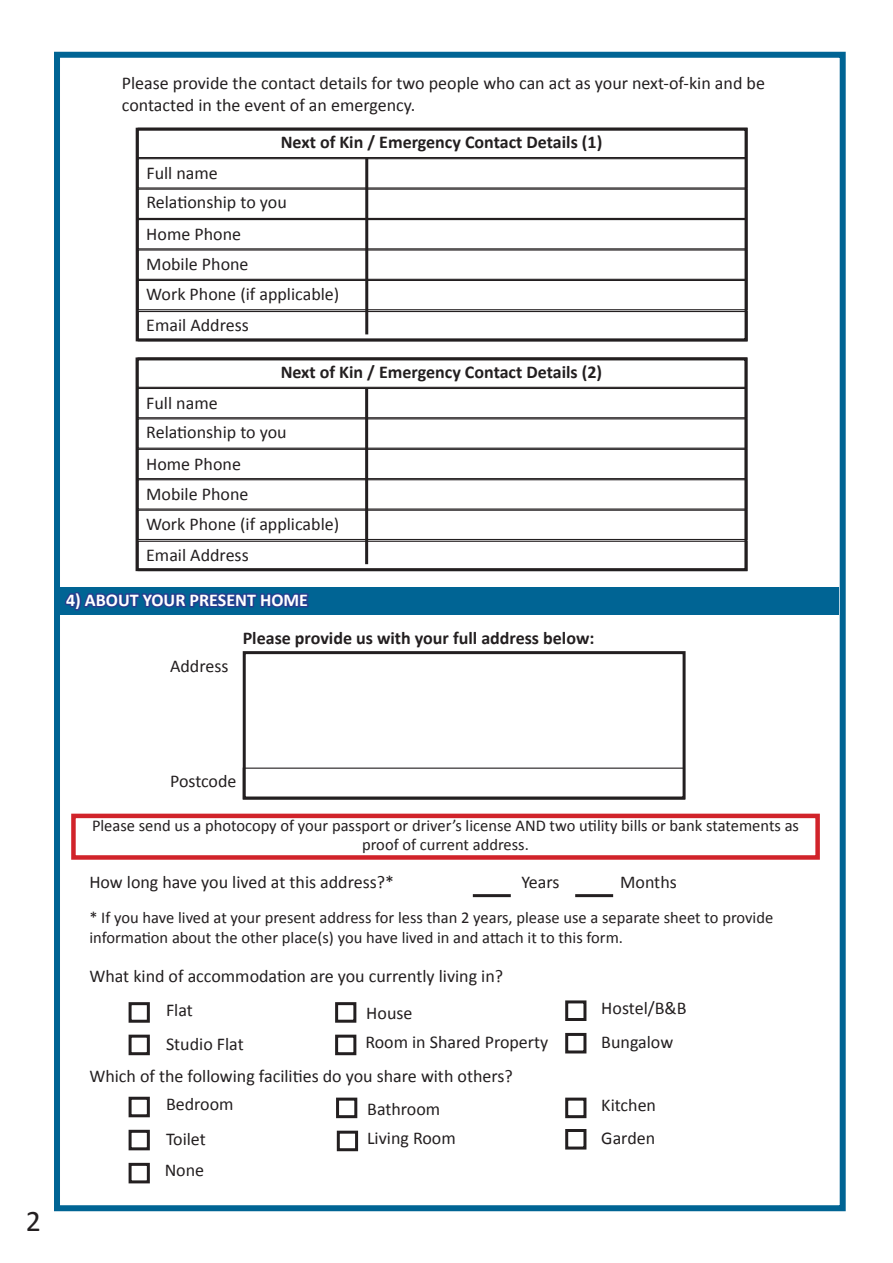
<style>
.page{position:relative;width:893px;height:1263px;background:#fff}
.page>*{position:absolute;margin:0;border:0;box-sizing:border-box;transform-origin:0 0}
.t1{font:30px "Calibri";color:#231f20}
.t2{font:18px/21.6px "Calibri";color:#231f20}
.t3{font:700 18px "Calibri";color:#231f20}
.t4{font:700 18px "Calibri";color:#fff}
.t5{font:16.5px/19.8px "Calibri";color:#231f20;text-align:center}
</style>
<div class="page">
<div style="left:54px;top:52px;width:792px;height:1159px;border:6px solid #006494"></div>
<hr style="left:473px;top:894px;width:38px;height:3px;background:#231f20">
<hr style="left:575px;top:894px;width:38px;height:3px;background:#231f20">
<div style="left:129px;top:1002px;width:21px;height:21px;border:3px solid #231f20"></div>
<div style="left:129px;top:1035px;width:21px;height:20px;border:3px solid #231f20"></div>
<div style="left:335px;top:1002px;width:21px;height:21px;border:3px solid #231f20"></div>
<div style="left:565px;top:1000px;width:21px;height:21px;border:3px solid #231f20"></div>
<div style="left:565px;top:1033px;width:21px;height:20px;border:3px solid #231f20"></div>
<div style="left:335px;top:1035px;width:21px;height:20px;border:3px solid #231f20"></div>
<div style="left:129px;top:1097px;width:21px;height:20px;border:3px solid #231f20"></div>
<div style="left:129px;top:1130px;width:21px;height:20px;border:3px solid #231f20"></div>
<div style="left:336px;top:1097px;width:21px;height:21px;border:3px solid #231f20"></div>
<div style="left:565px;top:1097px;width:21px;height:21px;border:3px solid #231f20"></div>
<div style="left:565px;top:1129px;width:21px;height:20px;border:3px solid #231f20"></div>
<div style="left:337px;top:1131px;width:21px;height:20px;border:3px solid #231f20"></div>
<div style="left:129px;top:1163px;width:21px;height:20px;border:3px solid #231f20"></div>
<div style="left:71px;top:814px;width:749px;height:46px;border:4px solid #d1232a"></div>
<hr style="left:365px;top:388px;width:3px;height:176px;background:#231f20">
<div style="left:136px;top:357px;width:611px;height:214px;border:3px solid #231f20"></div>
<div style="left:137px;top:449px;width:610px;height:30px;border:1px solid #231f20"></div>
<div style="left:137px;top:357px;width:610px;height:31px;border:1px solid #231f20"></div>
<div style="left:137px;top:388px;width:610px;height:30px;border:1px solid #231f20"></div>
<div style="left:137px;top:418px;width:610px;height:31px;border:1px solid #231f20"></div>
<div style="left:138px;top:479px;width:609px;height:31px;border:1px solid #231f20"></div>
<div style="left:138px;top:510px;width:609px;height:30px;border:1px solid #231f20"></div>
<div style="left:138px;top:541px;width:609px;height:30px;border:1px solid #231f20"></div>
<div style="left:56px;top:587px;width:783px;height:27px;background:#006494"></div>
<svg style="left:63px;top:592px;width:248px;height:23px"></svg>
<div style="left:243px;top:651px;width:443px;height:148px;border:3px solid #231f20"></div>
<div style="left:243px;top:767px;width:442px;height:32px;border:1px solid #231f20"></div>
<hr style="left:365px;top:158px;width:3px;height:176px;background:#231f20">
<div style="left:136px;top:128px;width:612px;height:213px;border:3px solid #231f20"></div>
<div style="left:138px;top:219px;width:610px;height:30px;border:1px solid #231f20"></div>
<div style="left:138px;top:128px;width:610px;height:30px;border:1px solid #231f20"></div>
<div style="left:138px;top:158px;width:610px;height:31px;border:1px solid #231f20"></div>
<div style="left:138px;top:189px;width:610px;height:30px;border:1px solid #231f20"></div>
<div style="left:138px;top:249px;width:610px;height:31px;border:1px solid #231f20"></div>
<div style="left:138px;top:280px;width:610px;height:30px;border:1px solid #231f20"></div>
<div style="left:138px;top:311px;width:610px;height:30px;border:1px solid #231f20"></div>
<p class="t2" style="left:122px;top:72px;width:645px">Please provide the contact details for two people who can act as your next-of-kin and be contacted in the event of an emergency.</p>
<p class="t3" style="left:281px;top:131px;width:323px">Next of Kin / Emergency Contact Details (1)</p>
<p class="t2" style="left:146px;top:162px;width:73px">Full name</p>
<p class="t2" style="left:146px;top:192px;width:142px">Relationship to you</p>
<p class="t2" style="left:146px;top:224px;width:96px">Home Phone</p>
<p class="t2" style="left:146px;top:253px;width:104px">Mobile Phone</p>
<p class="t2" style="left:146px;top:284px;width:195px">Work Phone (if applicable)</p>
<p class="t2" style="left:146px;top:315px;width:104px">Email Address</p>
<p class="t3" style="left:281px;top:360px;width:323px">Next of Kin / Emergency Contact Details (2)</p>
<p class="t2" style="left:146px;top:392px;width:73px">Full name</p>
<p class="t2" style="left:146px;top:421px;width:142px">Relationship to you</p>
<p class="t2" style="left:146px;top:453px;width:96px">Home Phone</p>
<p class="t2" style="left:146px;top:483px;width:104px">Mobile Phone</p>
<p class="t2" style="left:146px;top:513px;width:195px">Work Phone (if applicable)</p>
<p class="t2" style="left:146px;top:544px;width:104px">Email Address</p>
<p class="t4" style="left:66px;top:589px;width:243px">4) ABOUT YOUR PRESENT HOME</p>
<p class="t2" style="left:170px;top:655px;width:60px">Address</p>
<p class="t3" style="left:243px;top:626px;width:353px">Please provide us with your full address below:</p>
<p class="t1" style="left:26px;top:1202px;width:17px">2</p>
<p class="t2" style="left:170px;top:770px;width:68px">Postcode</p>
<p class="t5" style="left:92px;top:815px;width:709px">Please send us a photocopy of your passport or driver’s license AND two utility bills or bank statements as proof of current address.</p>
<p class="t2" style="left:89px;top:871px;width:306px">How long have you lived at this address?*</p>
<p class="t2" style="left:521px;top:871px;width:40px">Years</p>
<p class="t2" style="left:620px;top:871px;width:58px">Months</p>
<p class="t5" style="left:89px;top:908px;width:685px">* If you have lived at your present address for less than 2 years, please use a separate sheet to provide</p>
<p class="t5" style="left:89px;top:927px;width:535px">information about the other place(s) you have lived in and attach it to this form.</p>
<p class="t2" style="left:89px;top:965px;width:415px">What kind of accommodation are you currently living in?</p>
<p class="t2" style="left:166px;top:999px;width:28px">Flat</p>
<p class="t2" style="left:601px;top:997px;width:87px">Hostel/B&amp;B</p>
<p class="t2" style="left:166px;top:1033px;width:79px">Studio Flat</p>
<p class="t2" style="left:601px;top:1031px;width:73px">Bungalow</p>
<p class="t2" style="left:366px;top:1002px;width:48px">House</p>
<p class="t2" style="left:365px;top:1031px;width:185px">Room in Shared Property</p>
<p class="t2" style="left:89px;top:1066px;width:425px">Which of the following facilities do you share with others?</p>
<p class="t2" style="left:166px;top:1093px;width:69px">Bedroom</p>
<p class="t2" style="left:601px;top:1094px;width:56px">Kitchen</p>
<p class="t2" style="left:166px;top:1128px;width:41px">Toilet</p>
<p class="t2" style="left:601px;top:1127px;width:55px">Garden</p>
<p class="t2" style="left:367px;top:1098px;width:75px">Bathroom</p>
<p class="t2" style="left:367px;top:1127px;width:90px">Living Room</p>
<p class="t2" style="left:165px;top:1159px;width:41px">None</p>
</div>
